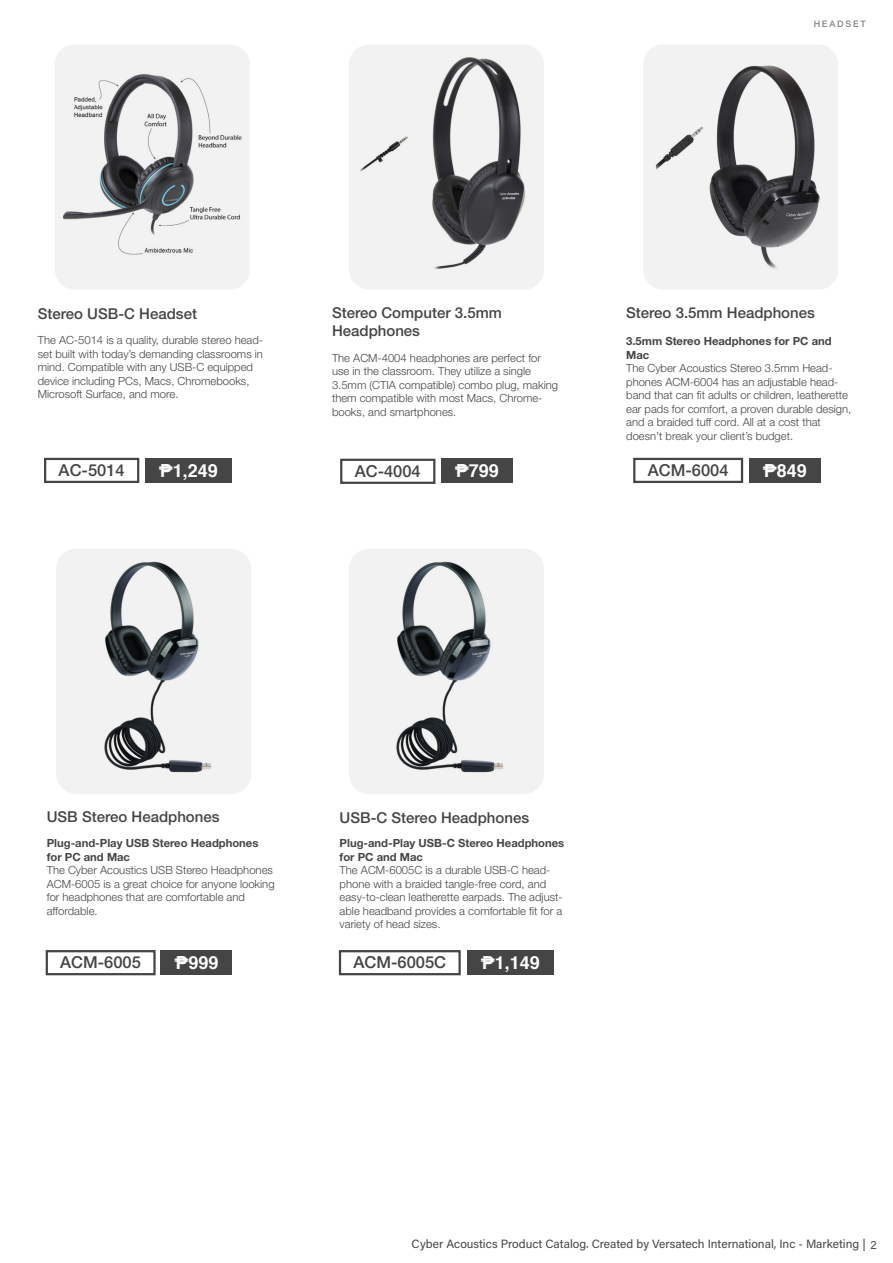
<style>
.page{position:relative;width:893px;height:1263px;background:#fff}
.page>*{position:absolute;margin:0;border:0;box-sizing:border-box;transform-origin:0 0}
.Price{font:700 18px "Helvetica";color:#fff}
.CA_Model{font:500 16.5px "Helvetica Neue LT Std";color:#454545}
.Model_Title{font:500 15px/18px "Helvetica Neue LT Std";color:#454545}
.t1{font:12px "Acumin Variable Concept";color:#454545}
.Model_Description{font:300 11.25px/13.5px "Helvetica Neue LT Std";color:#454545}
.Model_Description-2{font:700 11.25px/13.5px "Helvetica Neue LT Std";color:#454545}
.Model_Title-2{font:500 9px "Helvetica Neue LT Std";letter-spacing:.2em;color:#848787}
</style>
<div class="page">
<div style="left:145px;top:458px;width:86px;height:25px;background:#454545"></div>
<div style="left:44px;top:458px;width:95px;height:25px;border:2px solid #454545"></div>
<div style="left:161px;top:950px;width:71px;height:25px;background:#454545"></div>
<div style="left:46px;top:950px;width:110px;height:25px;border:2px solid #454545"></div>
<div style="left:467px;top:950px;width:86px;height:25px;background:#454545"></div>
<div style="left:339px;top:950px;width:122px;height:25px;border:2px solid #454545"></div>
<div style="left:441px;top:458px;width:71px;height:25px;background:#454545"></div>
<div style="left:340px;top:459px;width:95px;height:25px;border:2px solid #454545"></div>
<div style="left:749px;top:458px;width:71px;height:25px;background:#454545"></div>
<div style="left:633px;top:458px;width:110px;height:25px;border:2px solid #454545"></div>
<div style="left:55px;top:44px;width:195px;height:246px;background:#f2f2f2;border-radius:20px"></div>
<img style="left:62px;top:74px;width:180px;height:181px">
<div style="left:349px;top:44px;width:195px;height:246px;background:#f2f2f2;border-radius:20px"></div>
<img style="left:361px;top:57px;width:164px;height:212px">
<div style="left:643px;top:44px;width:195px;height:246px;background:#f2f2f2;border-radius:20px"></div>
<img style="left:656px;top:65px;width:164px;height:204px">
<div style="left:56px;top:549px;width:195px;height:245px;background:#f2f2f2;border-radius:20px"></div>
<img style="left:104px;top:561px;width:108px;height:212px">
<div style="left:349px;top:549px;width:195px;height:245px;background:#f2f2f2;border-radius:20px"></div>
<img style="left:396px;top:561px;width:108px;height:212px">
<p class="Model_Title-2" style="left:814px;top:19px;width:54px">HEADSET</p>
<p class="Model_Title" style="left:38px;top:304px;width:161px">Stereo USB-C Headset</p>
<p class="Model_Description" style="left:38px;top:333px;width:227px">The AC-5014 is a quality, durable stereo head&shy;set built with today’s demanding classrooms in mind. Compatible with any USB-C equipped device including PCs, Macs, Chromebooks, Microsoft Surface, and more.</p>
<p class="Model_Title" style="left:332px;top:303px;width:171px">Stereo Computer 3.5mm<br>Headphones</p>
<p class="Model_Title" style="left:626px;top:303px;width:190px">Stereo 3.5mm Headphones</p>
<p class="Model_Description-2" style="left:626px;top:334px;width:207px">3.5mm Stereo Headphones for PC and<br>Mac</p>
<p class="Model_Description" style="left:626px;top:361px;width:227px">The Cyber Acoustics Stereo 3.5mm Head&shy;phones ACM-6004 has an adjustable head&shy;band that can fit adults or children, leatherette ear pads for comfort, a proven durable design, and a braided tuff cord. All at a cost that doesn’t break your client’s budget.</p>
<p class="Model_Description" style="left:332px;top:351px;width:228px">The ACM-4004 headphones are perfect for use in the classroom. They utilize a single 3.5mm (CTIA compatible) combo plug, making them compatible with most Macs, Chrome&shy;books, and smartphones.</p>
<p class="CA_Model" style="left:59px;top:460px;width:68px">AC-5014</p>
<p class="Price" style="left:159px;top:456px;width:61px">₱1,249</p>
<p class="CA_Model" style="left:355px;top:461px;width:68px">AC-4004</p>
<p class="Price" style="left:455px;top:456px;width:46px">₱799</p>
<p class="CA_Model" style="left:648px;top:460px;width:82px">ACM-6004</p>
<p class="Price" style="left:763px;top:456px;width:46px">₱849</p>
<p class="Model_Title" style="left:47px;top:807px;width:174px">USB Stereo Headphones</p>
<p class="Model_Title" style="left:340px;top:809px;width:191px">USB-C Stereo Headphones</p>
<p class="Model_Description-2" style="left:47px;top:836px;width:213px">Plug-and-Play USB Stereo Headphones for PC and Mac</p>
<p class="Model_Description" style="left:47px;top:863px;width:229px">The Cyber Acoustics USB Stereo Headphones ACM-6005 is a great choice for anyone looking for headphones that are comfortable and affordable.</p>
<p class="Model_Description-2" style="left:340px;top:836px;width:226px">Plug-and-Play USB-C Stereo Headphones for PC and Mac</p>
<p class="Model_Description" style="left:340px;top:863px;width:224px">The ACM-6005C is a durable USB-C head&shy;phone with a braided tangle-free cord, and easy-to-clean leatherette earpads. The adjust&shy;able headband provides a comfortable fit for a variety of head sizes.</p>
<p class="CA_Model" style="left:60px;top:953px;width:82px">ACM-6005</p>
<p class="Price" style="left:174px;top:949px;width:46px">₱999</p>
<p class="CA_Model" style="left:353px;top:953px;width:94px">ACM-6005C</p>
<p class="Price" style="left:481px;top:949px;width:61px">₱1,149</p>
<p class="t1" style="left:411px;top:1236px;width:467px">Cyber Acoustics Product Catalog. Created by Versatech International, Inc - Marketing | 2</p>
</div>
